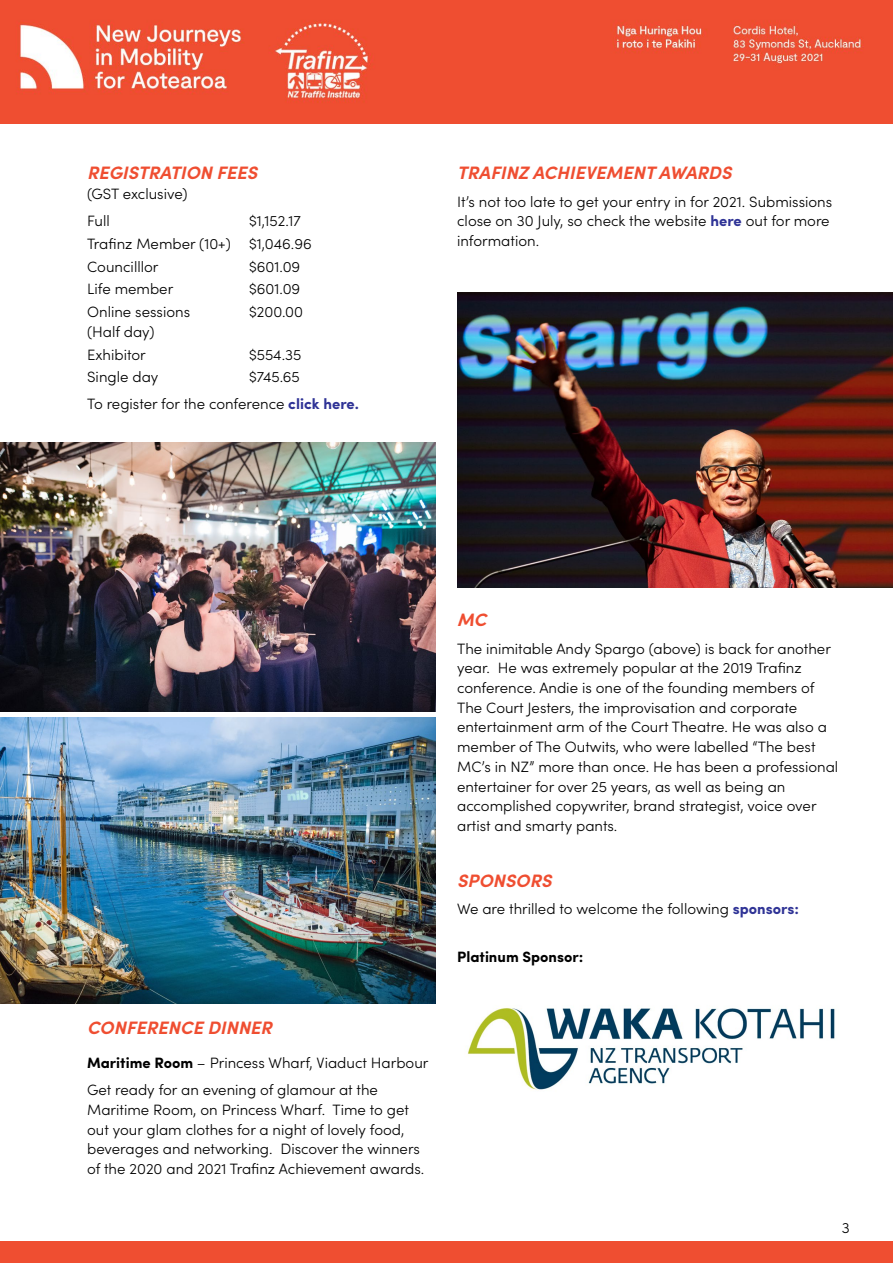
<style>
.page{position:relative;width:893px;height:1263px;background:#fff}
.page>*{position:absolute;margin:0;border:0;box-sizing:border-box;transform-origin:0 0}
.t1{font:italic 700 18px "Sofia Pro";color:#ef4e31}
.t2{font:300 15px/19.6px "Sofia Pro";color:#000}
.t3{font:700 15px "Sofia Pro";color:#000}
.s1{font-weight:700;color:#2f3396}
.s2{font-weight:700}
</style>
<div class="page">
<img style="left:457px;top:292px;width:436px;height:296px">
<div style="left:0;top:0;width:893px;height:123px;background:#ef4e31"></div>
<div style="left:0;top:1242px;width:893px;height:21px;background:#ef4e31"></div>
<img style="left:19px;top:21px;width:845px;height:82px">
<img style="left:0;top:443px;width:436px;height:269px">
<img style="left:0;top:718px;width:436px;height:285px">
<img style="left:467px;top:1008px;width:368px;height:82px">
<p class="t1" style="left:87px;top:159px;width:172px">REGISTRATION FEES</p>
<p class="t2" style="left:87px;top:179px;width:102px;line-height:27.2px">(GST exclusive)<br>Full</p>
<p class="t2" style="left:87px;top:209px;width:226px;line-height:22.6px;text-indent:162px">$1,152.17<br>Trafinz Member (10+) $1,046.96<br>Councilllor</p>
<p class="t2" style="left:249px;top:256px;width:53px">$601.09</p>
<p class="t2" style="left:87px;top:278px;width:88px">Life member</p>
<p class="t2" style="left:249px;top:278px;width:53px">$601.09</p>
<p class="t2" style="left:87px;top:301px;width:104px">Online sessions</p>
<p class="t2" style="left:249px;top:301px;width:55px">$200.00</p>
<p class="t2" style="left:87px;top:319px;width:69px;line-height:22.6px">(Half day)<br>Exhibitor</p>
<p class="t2" style="left:249px;top:344px;width:54px">$554.35</p>
<p class="t2" style="left:87px;top:362px;width:273px;line-height:27.2px;text-indent:162px">$745.65<br>To register for the conference <span class="s1">click here.</span></p>
<p class="t2" style="left:87px;top:366px;width:73px">Single day</p>
<p class="t1" style="left:457px;top:159px;width:276px">TRAFINZ ACHIEVEMENT AWARDS</p>
<p class="t2" style="left:457px;top:191px;width:377px">It’s not too late to get your entry in for 2021. Submissions close on 30 July, so check the website <span class="s1">here</span> out for more information.</p>
<p class="t1" style="left:87px;top:1014px;width:186px">CONFERENCE DINNER</p>
<p class="t2" style="left:87px;top:1048px;width:343px;line-height:27.2px"><span class="s2">Maritime Room</span> – Princess Wharf, Viaduct Harbour<br>Get ready for an evening of glamour at the</p>
<p class="t2" style="left:87px;top:1099px;width:339px">Maritime Room, on Princess Wharf. Time to get out your glam clothes for a night of lovely food, beverages and networking. Discover the winners of the 2020 and 2021 Trafinz Achievement awards.</p>
<p class="t1" style="left:457px;top:606px;width:31px">MC</p>
<p class="t2" style="left:457px;top:638px;width:383px">The inimitable Andy Spargo (above) is back for another year. He was extremely popular at the 2019 Trafinz conference. Andie is one of the founding members of The Court Jesters, the improvisation and corporate entertainment arm of the Court Theatre. He was also a member of The Outwits, who were labelled “The best MC’s in NZ” more than once. He has been a professional entertainer for over 25 years, as well as being an accomplished copywriter, brand strategist, voice over artist and smarty pants.</p>
<p class="t1" style="left:457px;top:866px;width:96px">SPONSORS</p>
<p class="t2" style="left:457px;top:898px;width:343px">We are thrilled to welcome the following <span class="s1">sponsors:</span></p>
<p class="t3" style="left:457px;top:945px;width:128px">Platinum Sponsor:</p>
<p class="t2" style="left:842px;top:1217px;width:9px">3</p>
</div>
